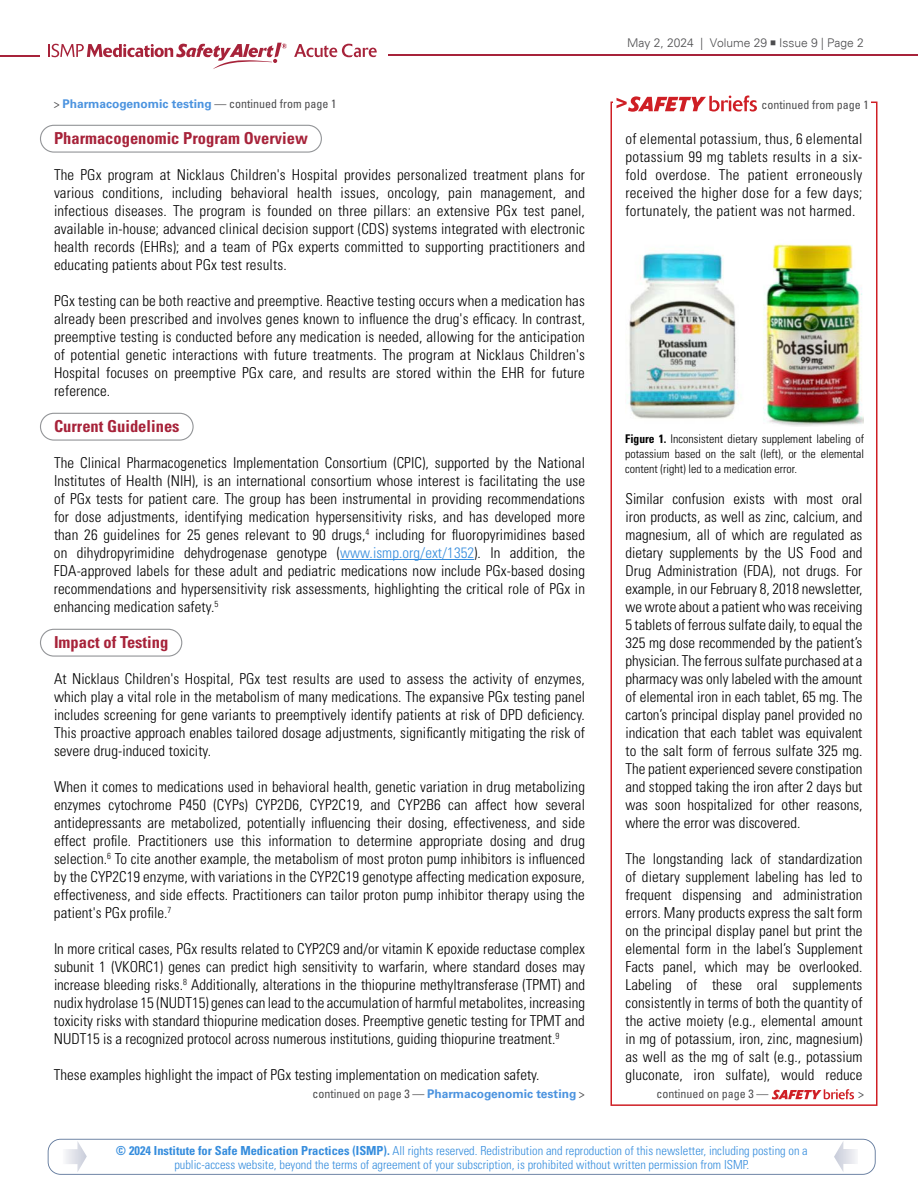
<style>
.page{position:relative;width:918px;height:1188px;background:#fff}
.page>*{position:absolute;margin:0;border:0;box-sizing:border-box;transform-origin:0 0}
.t1{font:700 condensed 16.5px "Univers LT Std";color:#a7233a}
.t2{font:300 condensed 15px/18px "Univers LT Std";letter-spacing:.005em;color:#000;text-align:justify}
.t3{font:300 condensed 12.45px/13.5px "Univers LT Std";color:#368ddd;text-align:center}
.t4{font:300 condensed 12px/15px "Univers LT Std";color:#000;text-align:justify}
.t5{font:700 12px "Univers LT Std";color:#4b93df}
.t6{font:condensed 12px "Univers LT Std";color:#4d4d4f}
.t7{font:300 12px "Univers";color:#4d4d4f}
.s1{font-weight:400;font-stretch:condensed;color:#4d4d4f}
.s2{color:#368ddd}
.s3{font-family:"Minion Pro";font-weight:400;font-size:16.5px}
.s4{font-weight:700}
</style>
<div class="page">
<hr style="left:388px;top:55px;width:530px;height:1px;background:#a7233a">
<hr style="left:0;top:55px;width:40px;height:2px;background:#a7233a">
<svg style="left:294px;top:44px;width:83px;height:13px"></svg>
<svg style="left:49px;top:43px;width:238px;height:26px"></svg>
<div style="left:40px;top:125px;width:282px;height:28px;border:1px solid #939598;border-radius:13px"></div>
<div style="left:40px;top:413px;width:154px;height:28px;border:1px solid #939598;border-radius:13px"></div>
<hr style="left:340px;top:559px;width:134px;height:1px;background:#368ddd">
<div style="left:40px;top:629px;width:142px;height:28px;border:1px solid #939598;border-radius:13px"></div>
<svg style="left:48px;top:1139px;width:828px;height:36px"></svg>
<div style="left:610px;top:102px;width:267px;height:1004px;border:2px solid #cf1f25"></div>
<div style="left:613px;top:93px;width:152px;height:22px;background:#fff"></div>
<svg style="left:617px;top:96px;width:140px;height:16px"></svg>
<svg style="left:772px;top:1089px;width:82px;height:10px"></svg>
<div style="left:760px;top:98px;width:110px;height:11px;background:#fff"></div>
<img style="left:627px;top:244px;width:237px;height:182px">
<p class="t5" style="left:54px;top:97px;width:284px"><span class="s1">&gt;</span> Pharmacogenomic testing <span class="s1">— continued from page 1</span></p>
<p class="t1" style="left:54px;top:128px;width:255px">Pharmacogenomic Program Overview</p>
<p class="t2" style="left:54px;top:166px;width:533px">The PGx program at Nicklaus Children's Hospital provides personalized treatment plans for various conditions, including behavioral health issues, oncology, pain management, and infectious diseases. The program is founded on three pillars: an extensive PGx test panel, available in-house; advanced clinical decision support (CDS) systems integrated with electronic health records (EHRs); and a team of PGx experts committed to supporting practitioners and educating patients about PGx test results.</p>
<p class="t2" style="left:54px;top:292px;width:533px">PGx testing can be both reactive and preemptive. Reactive testing occurs when a medication has already been prescribed and involves genes known to influence the drug's efficacy. In contrast, preemptive testing is conducted before any medication is needed, allowing for the anticipation of potential genetic interactions with future treatments. The program at Nicklaus Children's Hospital focuses on preemptive PGx care, and results are stored within the EHR for future reference.</p>
<p class="t1" style="left:54px;top:416px;width:127px">Current Guidelines</p>
<p class="t2" style="left:54px;top:454px;width:533px">The Clinical Pharmacogenetics Implementation Consortium (CPIC), supported by the National Institutes of Health (NIH), is an international consortium whose interest is facilitating the use of PGx tests for patient care. The group has been instrumental in providing recommendations for dose adjustments, identifying medication hypersensitivity risks, and has developed more than 26 guidelines for 25 genes relevant to 90 drugs,<sup>4</sup> including for fluoropyrimidines based on dihydropyrimidine dehydrogenase genotype (<span class="s2">www.ismp.org/ext/1352</span>). In addition, the FDA-approved labels for these adult and pediatric medications now include PGx-based dosing recommendations and hypersensitivity risk assessments, highlighting the critical role of PGx in enhancing medication safety.<sup>5</sup></p>
<p class="t1" style="left:54px;top:632px;width:116px">Impact of Testing</p>
<p class="t2" style="left:54px;top:670px;width:533px">At Nicklaus Children's Hospital, PGx test results are used to assess the activity of enzymes, which play a vital role in the metabolism of many medications. The expansive PGx testing panel includes screening for gene variants to preemptively identify patients at risk of DPD deficiency.<br>This proactive approach enables tailored dosage adjustments, significantly mitigating the risk of severe drug-induced toxicity.</p>
<p class="t2" style="left:54px;top:778px;width:533px">When it comes to medications used in behavioral health, genetic variation in drug metabolizing enzymes cytochrome P450 (CYPs) CYP2D6, CYP2C19, and CYP2B6 can affect how several antidepressants are metabolized, potentially influencing their dosing, effectiveness, and side effect profile. Practitioners use this information to determine appropriate dosing and drug selection.<sup>6</sup> To cite another example, the metabolism of most proton pump inhibitors is influenced by the CYP2C19 enzyme, with variations in the CYP2C19 genotype affecting medication exposure, effectiveness, and side effects. Practitioners can tailor proton pump inhibitor therapy using the patient's PGx profile.<sup>7</sup></p>
<p class="t2" style="left:54px;top:940px;width:533px">In more critical cases, PGx results related to CYP2C9 and/or vitamin K epoxide reductase complex subunit 1 (VKORC1) genes can predict high sensitivity to warfarin, where standard doses may increase bleeding risks.<sup>8</sup> Additionally, alterations in the thiopurine methyltransferase (TPMT) and nudix hydrolase 15 (NUDT15) genes can lead to the accumulation of harmful metabolites, increasing toxicity risks with standard thiopurine medication doses. Preemptive genetic testing for TPMT and NUDT15 is a recognized protocol across numerous institutions, guiding thiopurine treatment.<sup>9</sup></p>
<p class="t2" style="left:54px;top:1066px;width:487px">These examples highlight the impact of PGx testing implementation on medication safety.</p>
<p class="t5" style="left:313px;top:1087px;width:274px"><span class="s1">continued on page 3 —</span> Pharmacogenomic testing <span class="s1">&gt;</span></p>
<p class="t7" style="left:627px;top:35px;width:238px">May 2, 2024 | Volume 29 <span class="s3">■</span> Issue 9 | Page 2</p>
<p class="t6" style="left:762px;top:97px;width:109px">continued from page 1</p>
<p class="t2" style="left:626px;top:130px;width:239px">of elemental potassium, thus, 6 elemental potassium 99 mg tablets results in a six&shy;fold overdose. The patient erroneously received the higher dose for a few days; fortunately, the patient was not harmed.</p>
<p class="t4" style="left:625px;top:431px;width:240px"><span class="s4">Figure 1.</span> Inconsistent dietary supplement labeling of potassium based on the salt (left), or the elemental content (right) led to a medication error.</p>
<p class="t2" style="left:626px;top:490px;width:239px">Similar confusion exists with most oral iron products, as well as zinc, calcium, and magnesium, all of which are regulated as dietary supplements by the US Food and Drug Administration (FDA), not drugs. For example, in our February 8, 2018 newsletter, we wrote about a patient who was receiving 5 tablets of ferrous sulfate daily, to equal the 325 mg dose recommended by the patient’s physician. The ferrous sulfate purchased at a pharmacy was only labeled with the amount of elemental iron in each tablet, 65 mg. The carton’s principal display panel provided no indication that each tablet was equivalent to the salt form of ferrous sulfate 325 mg.<br>The patient experienced severe constipation and stopped taking the iron after 2 days but was soon hospitalized for other reasons, where the error was discovered.</p>
<p class="t2" style="left:626px;top:850px;width:239px">The longstanding lack of standardization of dietary supplement labeling has led to frequent dispensing and administration errors. Many products express the salt form on the principal display panel but print the elemental form in the label’s Supplement Facts panel, which may be overlooked.<br>Labeling of these oral supplements consistently in terms of both the quantity of the active moiety (e.g., elemental amount in mg of potassium, iron, zinc, magnesium) as well as the mg of salt (e.g., potassium gluconate, iron sulfate), would reduce</p>
<p class="t6" style="left:656px;top:1086px;width:113px">continued on page 3 —</p>
<p class="t6" style="left:858px;top:1086px;width:7px">&gt;</p>
<p class="t3" style="left:116px;top:1144px;width:693px"><span class="s4">© 2024 Institute for Safe Medication Practices (ISMP).</span> All rights reserved. Redistribution and reproduction of this newsletter, including posting on a public-access website, beyond the terms of agreement of your subscription, is prohibited without written permission from ISMP.</p>
</div>
